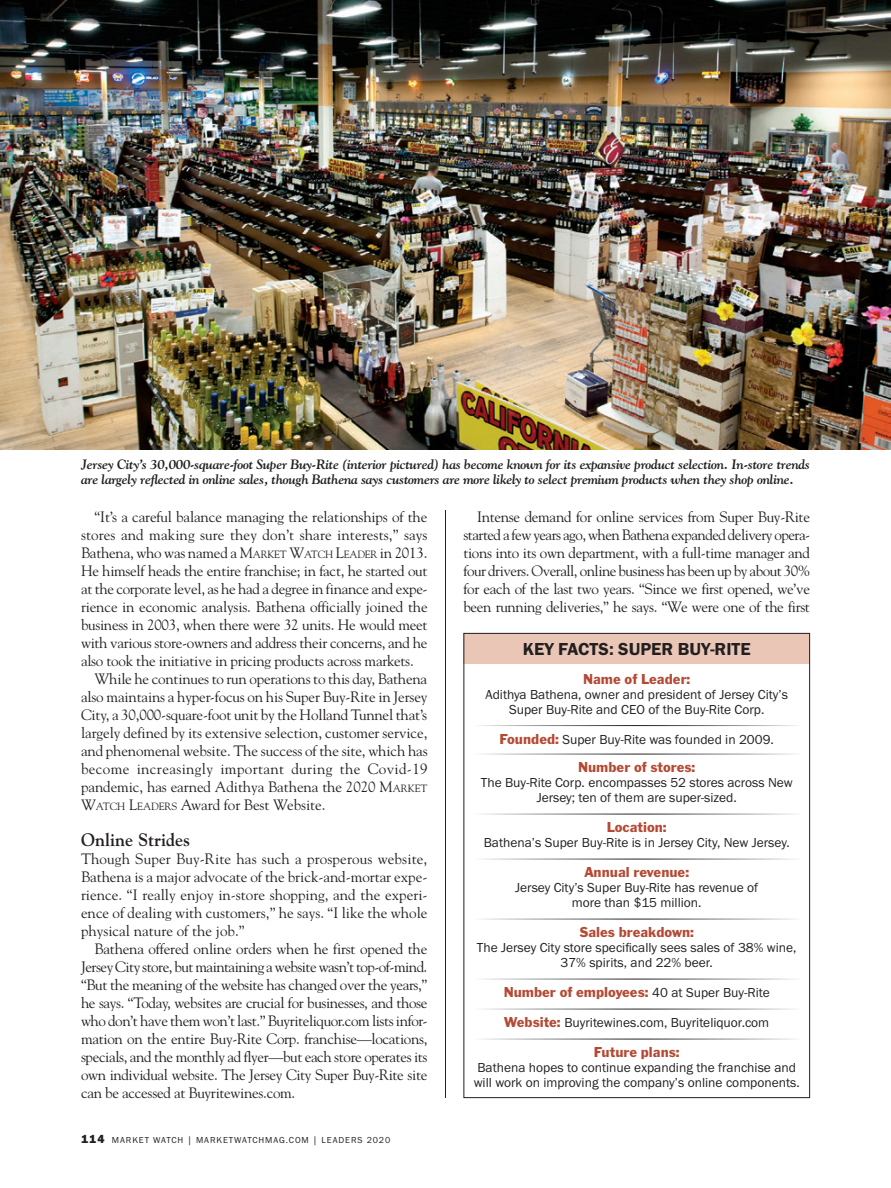
<style>
.page{position:relative;width:891px;height:1188px;background:#fff}
.page>*{position:absolute;margin:0;border:0;box-sizing:border-box;transform-origin:0 0}
.Lead_factbox_headlin{font:600 18px "Franklin Gothic EF";color:#231f20}
.Lead_body_Subhead{font:700 18px "Goudy";color:#231f20}
.body{font:15px/18px "Goudy";letter-spacing:-.02em;color:#231f20;text-align:justify}
.Lead_factbox{font:15px "Franklin Gothic EF";color:#b44a34}
.Lead_factbox-2{font:13.5px/15px "Franklin Gothic EF";color:#231f20;text-align:center}
.Leaders_caption{font:italic 700 13.5px/15px "Goudy";letter-spacing:-.025em;color:#231f20}
.t1{font:9px "Franklin Gothic EF";letter-spacing:.1em;color:#231f20}
.s1{font-style:inherit}
.s2{font-size:10.5px}
.s3{font-weight:800;font-size:12px}
.s4{font-size:15px;color:#b44a34}
.s5{font-size:13.5px;color:#231f20}
</style>
<div class="page">
<hr style="left:445px;top:510px;width:1px;height:588px;background:#231f20">
<div style="left:464px;top:633px;width:346px;height:30px;background:#eac6b6"></div>
<div style="left:464px;top:633px;width:346px;height:465px;border:1px solid #231f20"></div>
<img style="left:0;top:0;width:891px;height:450px">
<p class="Leaders_caption" style="left:81px;top:457px;width:731px">Jersey City’s 30,000-square-foot Super Buy-Rite (interior pictured) has become known for its expansive product selection. In-store trends are largely reflected in online sales, though Bathena says customers are more likely to select premium products when they shop online.</p>
<p class="body" style="left:81px;top:507px;width:348px;text-indent:14px">“It’s a careful balance managing the relationships of the stores and making sure they don’t share interests,” says Bathena, who was named a <span class="s1">M</span><span class="s2">ARKET</span> <span class="s1">W</span><span class="s2">ATCH</span> <span class="s1">L</span><span class="s2">EADER</span> in 2013.<br>He himself heads the entire franchise; in fact, he started out at the corporate level, as he had a degree in finance and expe&shy;rience in economic analysis. Bathena officially joined the business in 2003, when there were 32 units. He would meet with various store-owners and address their concerns, and he also took the initiative in pricing products across markets.</p>
<p class="body" style="left:81px;top:669px;width:348px;text-indent:14px">While he continues to run operations to this day, Bathena also maintains a hyper-focus on his Super Buy-Rite in Jersey City, a 30,000-square-foot unit by the Holland Tunnel that’s largely defined by its extensive selection, customer service, and phenomenal website. The success of the site, which has become increasingly important during the Covid-19 pandemic, has earned Adithya Bathena the 2020 <span class="s1">M</span><span class="s2">ARKET </span><span class="s1">W</span><span class="s2">ATCH</span> <span class="s1">L</span><span class="s2">EADERS</span> Award for Best Website.</p>
<p class="Lead_body_Subhead" style="left:81px;top:829px;width:111px">Online Strides</p>
<p class="body" style="left:81px;top:849px;width:348px">Though Super Buy-Rite has such a prosperous website, Bathena is a major advocate of the brick-and-mortar expe&shy;rience. “I really enjoy in-store shopping, and the experi&shy;ence of dealing with customers,” he says. “I like the whole physical nature of the job.”</p>
<p class="body" style="left:81px;top:939px;width:348px;text-indent:14px">Bathena offered online orders when he first opened the Jersey City store, but maintaining a website wasn’t top-of-mind. “But the meaning of the website has changed over the years,” he says. “Today, websites are crucial for businesses, and those who don’t have them won’t last.” Buyriteliquor.com lists infor&shy;mation on the entire Buy-Rite Corp. franchise—locations, specials, and the monthly ad flyer—but each store operates its own individual website. The Jersey City Super Buy-Rite site can be accessed at Buyritewines.com.</p>
<p class="t1" style="left:81px;top:1135px;width:311px"><span class="s3">114</span> MARKET WATCH | MARKETWATCHMAG.COM | LEADERS 2020</p>
<p class="body" style="left:464px;top:507px;width:348px;text-indent:14px">Intense demand for online services from Super Buy-Rite started a few years ago, when Bathena expanded delivery opera&shy;tions into its own department, with a full-time manager and four drivers. Overall, online business has been up by about 30% for each of the last two years. “Since we first opened, we’ve been running deliveries,” he says. “We were one of the first</p>
<p class="Lead_factbox_headlin" style="left:523px;top:639px;width:229px">KEY FACTS: SUPER BUY-RITE</p>
<p class="Lead_factbox" style="left:583px;top:670px;width:109px">Name of Leader:</p>
<p class="Lead_factbox-2" style="left:485px;top:687px;width:304px">Adithya Bathena, owner and president of Jersey City’s<br>Super Buy-Rite and CEO of the Buy-Rite Corp.</p>
<p class="Lead_factbox-2" style="left:500px;top:732px;width:276px"><span class="s4">Founded:</span> Super Buy-Rite was founded in 2009.</p>
<p class="Lead_factbox" style="left:578px;top:758px;width:119px">Number of stores:</p>
<p class="Lead_factbox-2" style="left:481px;top:776px;width:313px">The Buy-Rite Corp. encompasses 52 stores across New<br>Jersey; ten of them are super-sized.</p>
<p class="Lead_factbox" style="left:607px;top:818px;width:62px">Location:</p>
<p class="Lead_factbox-2" style="left:484px;top:836px;width:308px">Bathena’s Super Buy-Rite is in Jersey City, New Jersey.</p>
<p class="Lead_factbox" style="left:584px;top:863px;width:106px">Annual revenue:</p>
<p class="Lead_factbox-2" style="left:515px;top:881px;width:245px">Jersey City’s Super Buy-Rite has revenue of</p>
<p class="Lead_factbox-2" style="left:572px;top:896px;width:131px">more than $15 million.</p>
<p class="Lead_factbox" style="left:579px;top:923px;width:116px">Sales breakdown:</p>
<p class="Lead_factbox-2" style="left:477px;top:941px;width:321px">The Jersey City store specifically sees sales of 38% wine,<br>37% spirits, and 22% beer.</p>
<p class="Lead_factbox" style="left:504px;top:983px;width:268px">Number of employees: <span class="s5">40 at Super Buy-Rite</span></p>
<p class="Lead_factbox-2" style="left:504px;top:1016px;width:267px"><span class="s4">Website:</span> Buyritewines.com, Buyriteliquor.com</p>
<p class="Lead_factbox" style="left:594px;top:1043px;width:88px">Future plans:</p>
<p class="Lead_factbox-2" style="left:474px;top:1061px;width:328px;text-align:left">Bathena hopes to continue expanding the franchise and will work on improving the company’s online components.</p>
</div>
